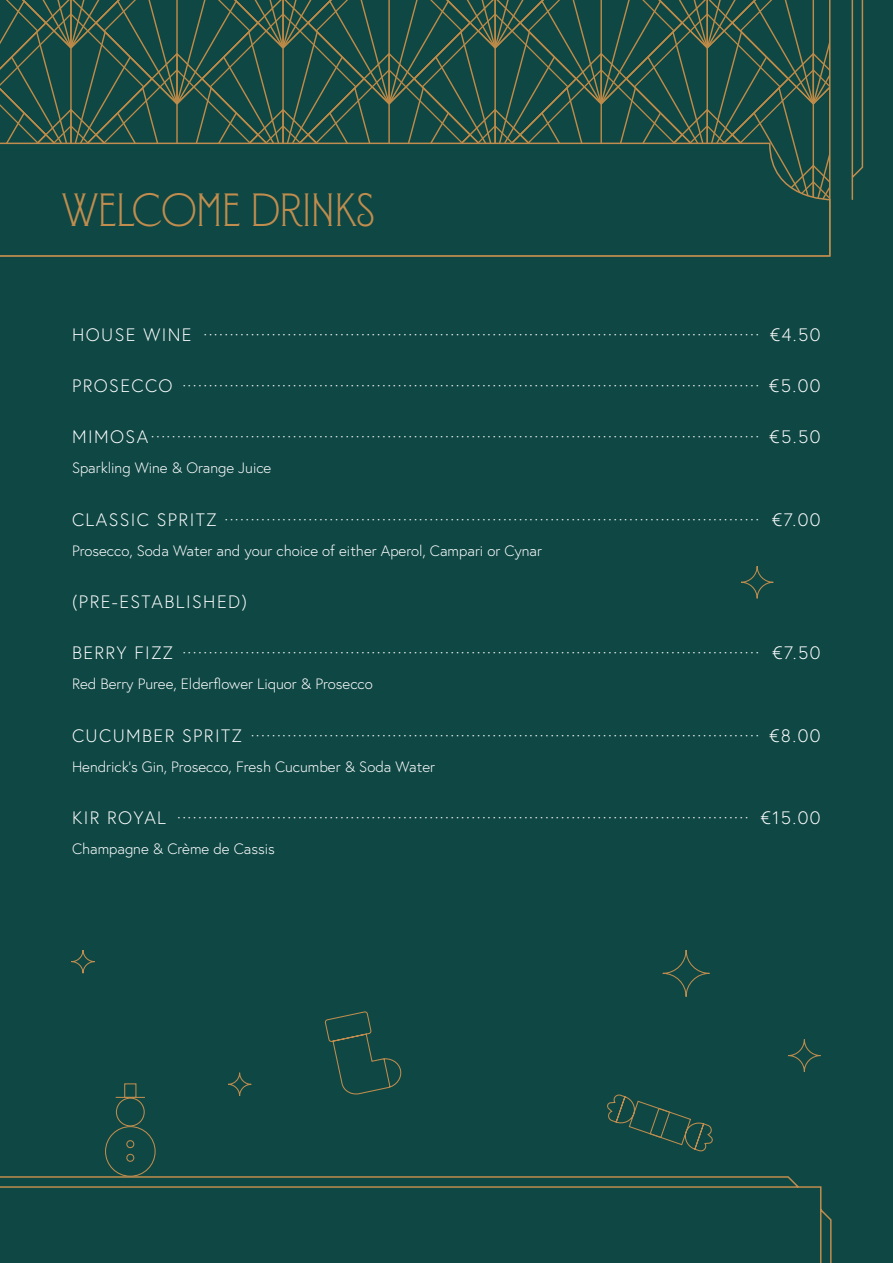
<style>
.page{position:relative;width:893px;height:1263px;background:#0e4744}
.page>*{position:absolute;margin:0;border:0;box-sizing:border-box;transform-origin:0 0}
.Menu_Title{font:300 46.5px "Montecatini Pro Stretto";letter-spacing:.02em;color:#c08d4e}
.item_name{font:300 18px "Europa";letter-spacing:.08em;color:#fff}
.t1{font:300 15px "Europa";color:#fff}
</style>
<div class="page">
<svg style="left:0;top:1175px;width:832px;height:88px"></svg>
<svg style="left:851px;top:0;width:13px;height:200px"></svg>
<svg style="left:0;top:0;width:831px;height:142px"></svg>
<svg style="left:0;top:142px;width:831px;height:115px"></svg>
<div style="left:662px;top:949px;width:48px;height:48px;border:1px solid #c08d4e;border-radius:23px"></div>
<div style="left:788px;top:1039px;width:33px;height:33px;border:1px solid #c08d4e;border-radius:50%"></div>
<div style="left:740px;top:566px;width:34px;height:33px;border:1px solid #c08d4e;border-radius:16px"></div>
<div style="left:227px;top:1072px;width:25px;height:24px;border:1px solid #c08d4e;border-radius:12px"></div>
<div style="left:71px;top:949px;width:24px;height:25px;border:1px solid #c08d4e;border-radius:12px"></div>
<div style="left:105px;top:1126px;width:51px;height:51px;border:1px solid #c08d4e;border-radius:50%"></div>
<div style="left:116px;top:1097px;width:29px;height:29px;border:1px solid #c08d4e;border-radius:50%"></div>
<div style="left:124px;top:1083px;width:12px;height:15px;border:1px solid #c08d4e"></div>
<svg style="left:116px;top:1097px;width:29px;height:1px"></svg>
<div style="left:126px;top:1140px;width:8px;height:8px;border:1px solid #c08d4e;border-radius:50%"></div>
<div style="left:126px;top:1154px;width:8px;height:8px;border:1px solid #c08d4e;border-radius:50%"></div>
<svg style="left:607px;top:1094px;width:106px;height:58px"></svg>
<svg style="left:324px;top:1011px;width:78px;height:84px"></svg>
<p class="Menu_Title" style="left:62px;top:186px;width:313px">WELCOME DRINKS</p>
<p class="item_name" style="left:72px;top:324px;width:750px">HOUSE WINE ·········································································································· €4.50</p>
<p class="item_name" style="left:72px;top:375px;width:750px">PROSECCO ·············································································································· €5.00</p>
<p class="item_name" style="left:72px;top:426px;width:750px">MIMOSA···················································································································· €5.50</p>
<p class="t1" style="left:72px;top:459px;width:201px">Sparkling Wine &amp; Orange Juice</p>
<p class="item_name" style="left:72px;top:508px;width:750px">CLASSIC SPRITZ ······································································································ €7.00</p>
<p class="t1" style="left:72px;top:541px;width:472px">Prosecco, Soda Water and your choice of either Aperol, Campari or Cynar</p>
<p class="item_name" style="left:72px;top:591px;width:177px">(PRE-ESTABLISHED)</p>
<p class="item_name" style="left:72px;top:642px;width:750px">BERRY FIZZ ·············································································································· €7.50</p>
<p class="t1" style="left:72px;top:675px;width:302px">Red Berry Puree, Elderflower Liquor &amp; Prosecco</p>
<p class="item_name" style="left:72px;top:724px;width:750px">CUCUMBER SPRITZ ································································································· €8.00</p>
<p class="t1" style="left:72px;top:757px;width:365px">Hendrick’s Gin, Prosecco, Fresh Cucumber &amp; Soda Water</p>
<p class="item_name" style="left:72px;top:807px;width:750px">KIR ROYAL ············································································································· €15.00</p>
<p class="t1" style="left:72px;top:840px;width:204px">Champagne &amp; Crème de Cassis</p>
</div>
